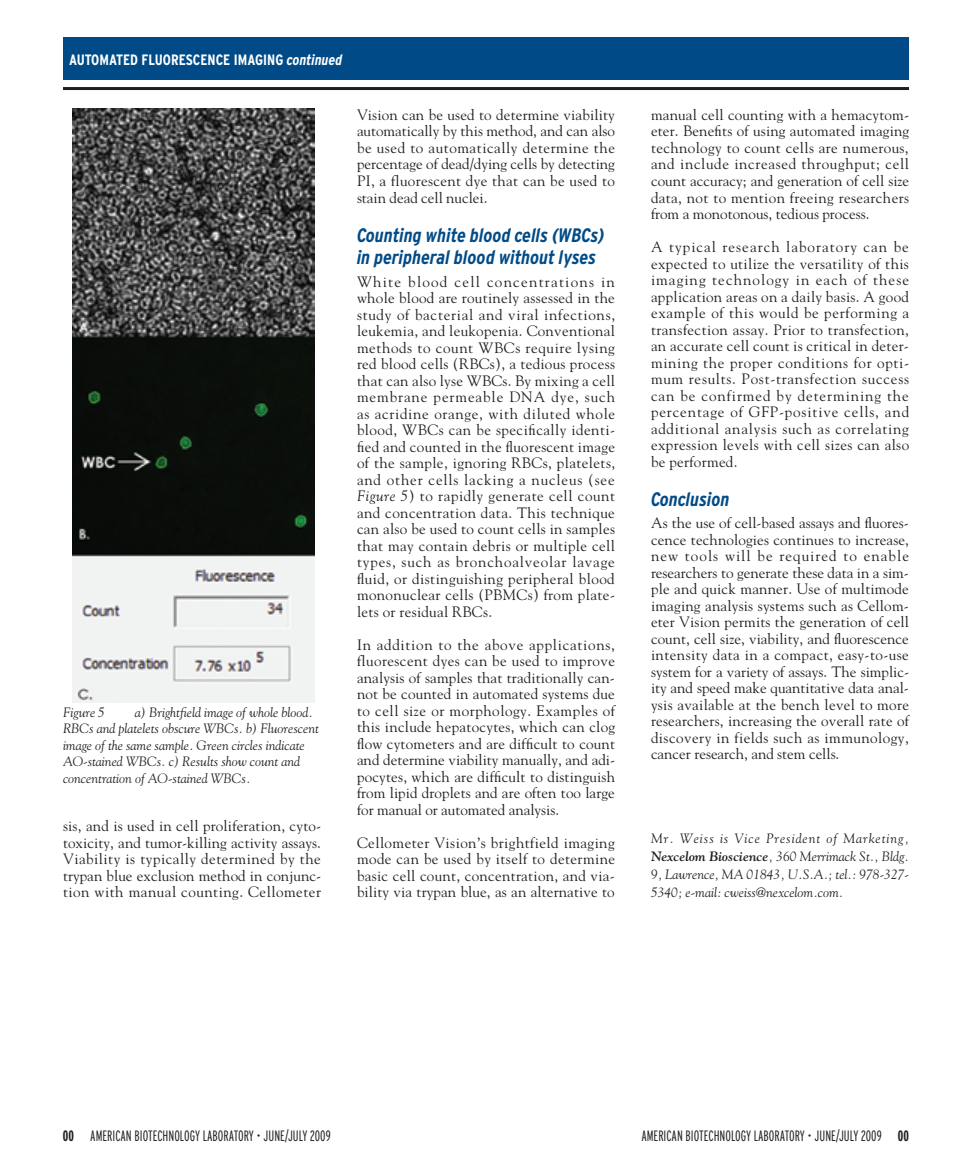
<style>
.page{position:relative;width:972px;height:1175px;background:#fff}
.page>*{position:absolute;margin:0;border:0;box-sizing:border-box;transform-origin:0 0}
.t1{font:italic 700 condensed 19.5px/22.5px "Interstate";color:#004b87}
.t2{font:15px/16.5px "Goudy";letter-spacing:.02em;color:#231f20;text-align:justify}
.t3{font:300 extra-condensed 15px "Interstate";color:#231f20}
.t4{font:700 condensed 15px "Interstate";color:#fff}
.t5{font:italic 13.5px/16.5px "Goudy";color:#231f20;text-align:justify}
.s1{font-style:italic}
.s2{font-weight:700}
</style>
<div class="page">
<hr style="left:63px;top:87px;width:846px;height:3px;background:#231f20">
<div style="left:63px;top:38px;width:846px;height:42px;background:#004b87"></div>
<img style="left:72px;top:108px;width:242px;height:594px">
<p class="t4" style="left:69px;top:51px;width:275px">AUTOMATED FLUORESCENCE IMAGING <span class="s1">continued</span></p>
<p class="t5" style="left:63px;top:703px;width:44px">Figure 5</p>
<p class="t5" style="left:63px;top:703px;width:257px;text-align:left;text-indent:72px">a) Brightfield image of whole blood.<br>RBCs and platelets obscure WBCs. b) Fluorescent image of the same sample. Green circles indicate AO-stained WBCs. c) Results show count and concentration of AO-stained WBCs.</p>
<p class="t2" style="left:63px;top:817px;width:260px">sis, and is used in cell proliferation, cyto&shy;toxicity, and tumor-killing activity assays.<br>Viability is typically determined by the trypan blue exclusion method in conjunc&shy;tion with manual counting. Cellometer</p>
<p class="t2" style="left:357px;top:106px;width:260px">Vision can be used to determine viability automatically by this method, and can also be used to automatically determine the percentage of dead/dying cells by detecting PI, a fluorescent dye that can be used to stain dead cell nuclei.</p>
<h1 class="t1" style="left:357px;top:223px;width:249px">Counting white blood cells (WBCs) in peripheral blood without lyses</h1>
<p class="t2" style="left:357px;top:273px;width:260px">White blood cell concentrations in whole blood are routinely assessed in the study of bacterial and viral infections, leukemia, and leukopenia. Conventional methods to count WBCs require lysing red blood cells (RBCs), a tedious process that can also lyse WBCs. By mixing a cell membrane permeable DNA dye, such as acridine orange, with diluted whole blood, WBCs can be specifically identi&shy;fied and counted in the fluorescent image of the sample, ignoring RBCs, platelets, and other cells lacking a nucleus (see <span class="s1">Figure 5</span>) to rapidly generate cell count and concentration data. This technique can also be used to count cells in samples that may contain debris or multiple cell types, such as bronchoalveolar lavage fluid, or distinguishing peripheral blood mononuclear cells (PBMCs) from plate&shy;lets or residual RBCs.</p>
<p class="t2" style="left:357px;top:636px;width:260px">In addition to the above applications, fluorescent dyes can be used to improve analysis of samples that traditionally can&shy;not be counted in automated systems due to cell size or morphology. Examples of this include hepatocytes, which can clog flow cytometers and are difficult to count and determine viability manually, and adi&shy;pocytes, which are difficult to distinguish from lipid droplets and are often too large for manual or automated analysis.</p>
<p class="t2" style="left:357px;top:834px;width:260px">Cellometer Vision’s brightfield imaging mode can be used by itself to determine basic cell count, concentration, and via&shy;bility via trypan blue, as an alternative to</p>
<p class="t2" style="left:651px;top:106px;width:260px">manual cell counting with a hemacytom&shy;eter. Benefits of using automated imaging technology to count cells are numerous, and include increased throughput; cell count accuracy; and generation of cell size data, not to mention freeing researchers from a monotonous, tedious process.</p>
<p class="t2" style="left:651px;top:238px;width:260px">A typical research laboratory can be expected to utilize the versatility of this imaging technology in each of these application areas on a daily basis. A good example of this would be performing a transfection assay. Prior to transfection, an accurate cell count is critical in deter&shy;mining the proper conditions for opti&shy;mum results. Post-transfection success can be confirmed by determining the percentage of GFP-positive cells, and additional analysis such as correlating expression levels with cell sizes can also be performed.</p>
<h1 class="t1" style="left:651px;top:487px;width:80px">Conclusion</h1>
<p class="t2" style="left:651px;top:514px;width:260px">As the use of cell-based assays and fluores&shy;cence technologies continues to increase, new tools will be required to enable researchers to generate these data in a sim&shy;ple and quick manner. Use of multimode imaging analysis systems such as Cellom&shy;eter Vision permits the generation of cell count, cell size, viability, and fluorescence intensity data in a compact, easy-to-use system for a variety of assays. The simplic&shy;ity and speed make quantitative data anal&shy;ysis available at the bench level to more researchers, increasing the overall rate of discovery in fields such as immunology, cancer research, and stem cells.</p>
<p class="t5" style="left:651px;top:829px;width:259px;line-height:18px">Mr. Weiss is Vice President of Marketing, <span class="s2">Nexcelom Bioscience</span>, 360 Merrimack St., Bldg.<br>9, Lawrence, MA 01843, U.S.A.; tel.: 978-327- 5340; e-mail: cweiss@nexcelom.com.</p>
<p class="t3" style="left:63px;top:1126px;width:269px"><span class="s2">00</span> AMERICAN BIOTECHNOLOGY LABORATORY • JUNE/JULY 2009</p>
<p class="t3" style="left:641px;top:1126px;width:269px">AMERICAN BIOTECHNOLOGY LABORATORY • JUNE/JULY 2009 <span class="s2">00</span></p>
</div>
